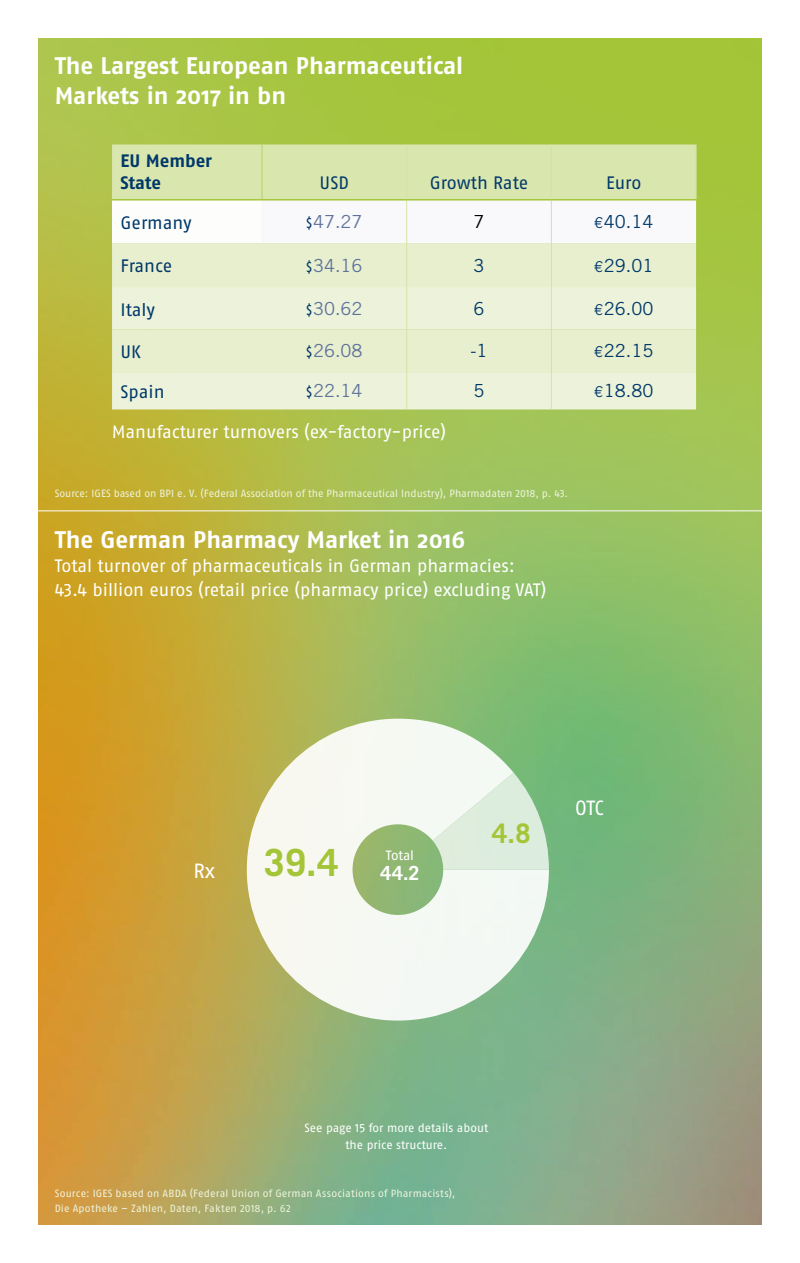
<style>
.page{position:relative;width:800px;height:1263px;background:#fff}
.page>*{position:absolute;margin:0;border:0;box-sizing:border-box;transform-origin:0 0}
.t1{font:700 37.5px "Trade Gothic";color:#a4c537}
.t2{font:700 27px "Trade Gothic";color:#a4c537}
.t3{font:700 24px/30px "Fago No";color:#fff}
.t4{font:20.55px "Fago No";color:#fff}
.t5{font:700 19.5px "Trade Gothic";color:#fff}
.t6{font:18px/24px "Fago No Regular LF";letter-spacing:-.005em;color:#fff}
.t7{font:18px "Trade Gothic LT Std";color:#00386a}
.t8{font:18px "Trade Gothic LT Std";color:#5f739b}
.t9{font:18px "Fago No";color:#00386a}
.t10{font:18px "Fago No Regular LF";letter-spacing:-.005em;color:#00386a}
.t11{font:700 18px/21.6px "Fago No";letter-spacing:-.005em;color:#00386a}
.t12{font:18px "Trade Gothic LT Std";color:#000}
.t13{font:13.5px "Fago No";letter-spacing:-.01em;color:#fff}
.t14{font:12px/16.5px "Fago No Regular LF";color:#fff;text-align:center}
.t15{font:10.5px/15px "Fago No Regular LF";letter-spacing:.005em;color:#eff4dd}
.s1{font-family:"Fago No";font-size:15px;color:#00386a}
.s2{font-size:15px}
</style>
<div class="page">
<img style="left:38px;top:38px;width:723px;height:1187px">
<hr style="left:30px;top:510px;width:733px;height:1px;background:#fff">
<svg style="left:112px;top:144px;width:584px;height:99px"></svg>
<div style="left:112px;top:243px;width:584px;height:44px;background:#e8efcf"></div>
<svg style="left:112px;top:287px;width:584px;height:122px;background:#ebf1d5"></svg>
<hr style="left:695px;top:144px;width:1px;height:55px;background:#d5e2a4">
<hr style="left:406px;top:201px;width:1px;height:42px;background:#d5e2a4">
<hr style="left:551px;top:201px;width:1px;height:42px;background:#d5e2a4">
<hr style="left:406px;top:243px;width:1px;height:44px;background:#d5e2a4">
<hr style="left:551px;top:243px;width:1px;height:44px;background:#d5e2a4">
<hr style="left:406px;top:287px;width:1px;height:43px;background:#d5e2a4">
<hr style="left:551px;top:287px;width:1px;height:43px;background:#d5e2a4">
<hr style="left:406px;top:330px;width:1px;height:42px;background:#d5e2a4">
<hr style="left:551px;top:330px;width:1px;height:42px;background:#d5e2a4">
<hr style="left:406px;top:372px;width:1px;height:37px;background:#d5e2a4">
<hr style="left:551px;top:372px;width:1px;height:37px;background:#d5e2a4">
<hr style="left:112px;top:199px;width:150px;height:2px;background:#a4c537">
<hr style="left:262px;top:199px;width:144px;height:2px;background:#a4c537">
<hr style="left:406px;top:199px;width:145px;height:2px;background:#a4c537">
<hr style="left:551px;top:199px;width:145px;height:2px;background:#a4c537">
<hr style="left:261px;top:144px;width:1px;height:55px;background:#b9d065">
<hr style="left:406px;top:144px;width:1px;height:55px;background:#d5e2a4">
<hr style="left:551px;top:144px;width:1px;height:55px;background:#d5e2a4">
<svg style="left:247px;top:719px;width:302px;height:301px;fill:#f4f8f1"></svg>
<h3 class="t3" style="left:55px;top:51px;width:410px">The Largest European Pharmaceutical<br>Markets in 2017 in bn</h3>
<h3 class="t11" style="left:120px;top:150px;width:93px">EU Member<br>State</h3>
<h3 class="t9" style="left:319px;top:172px;width:31px">USD</h3>
<h3 class="t10" style="left:429px;top:172px;width:100px">Growth Rate</h3>
<h3 class="t10" style="left:606px;top:172px;width:37px">Euro</h3>
<h3 class="t9" style="left:120px;top:212px;width:72px">Germany</h3>
<h3 class="t8" style="left:306px;top:211px;width:58px"><span class="s1">$</span>47.27</h3>
<h3 class="t12" style="left:473px;top:211px;width:12px">7</h3>
<h3 class="t7" style="left:594px;top:211px;width:61px"><span class="s2">€</span>40.14</h3>
<h3 class="t9" style="left:120px;top:256px;width:53px">France</h3>
<h3 class="t8" style="left:306px;top:254px;width:58px"><span class="s1">$</span>34.16</h3>
<h3 class="t7" style="left:473px;top:254px;width:12px">3</h3>
<h3 class="t7" style="left:594px;top:254px;width:61px"><span class="s2">€</span>29.01</h3>
<h3 class="t9" style="left:120px;top:299px;width:36px">Italy</h3>
<h3 class="t8" style="left:306px;top:297px;width:58px"><span class="s1">$</span>30.62</h3>
<h3 class="t7" style="left:473px;top:297px;width:12px">6</h3>
<h3 class="t7" style="left:594px;top:297px;width:61px"><span class="s2">€</span>26.00</h3>
<h3 class="t9" style="left:120px;top:342px;width:22px">UK</h3>
<h3 class="t8" style="left:306px;top:340px;width:58px"><span class="s1">$</span>26.08</h3>
<h3 class="t7" style="left:470px;top:340px;width:18px">-1</h3>
<h3 class="t7" style="left:594px;top:340px;width:61px"><span class="s2">€</span>22.15</h3>
<h3 class="t9" style="left:120px;top:381px;width:46px">Spain</h3>
<h3 class="t8" style="left:306px;top:380px;width:58px"><span class="s1">$</span>22.14</h3>
<h3 class="t7" style="left:473px;top:380px;width:12px">5</h3>
<h3 class="t7" style="left:594px;top:380px;width:61px"><span class="s2">€</span>18.80</h3>
<h3 class="t6" style="left:112px;top:419px;width:336px">Manufacturer turnovers (ex-factory-price)</h3>
<p class="t15" style="left:55px;top:486px;width:515px">Source: IGES based on BPI e. V. (Federal Association of the Pharmaceutical Industry), Pharmadaten 2018, p. 43.</p>
<h3 class="t3" style="left:55px;top:525px;width:412px">The German Pharmacy Market in 2016</h3>
<h3 class="t6" style="left:55px;top:554px;width:493px">Total turnover of pharmaceuticals in German pharmacies:<br>43.4 billion euros (retail price (pharmacy price) excluding VAT)</h3>
<h3 class="t4" style="left:193px;top:859px;width:23px">Rx</h3>
<h1 class="t1" style="left:263px;top:840px;width:76px">39.4</h1>
<p class="t13" style="left:386px;top:848px;width:30px">Total</p>
<h3 class="t5" style="left:380px;top:861px;width:40px">44.2</h3>
<h2 class="t2" style="left:492px;top:816px;width:40px">4.8</h2>
<h3 class="t4" style="left:575px;top:796px;width:30px">OTC</h3>
<p class="t14" style="left:304px;top:1120px;width:185px">See page 15 for more details about the price structure.</p>
<p class="t15" style="left:55px;top:1186px;width:402px">Source: IGES based on ABDA (Federal Union of German Associations of Pharmacists),<br>Die Apotheke – Zahlen, Daten, Fakten 2018, p. 62</p>
</div>
